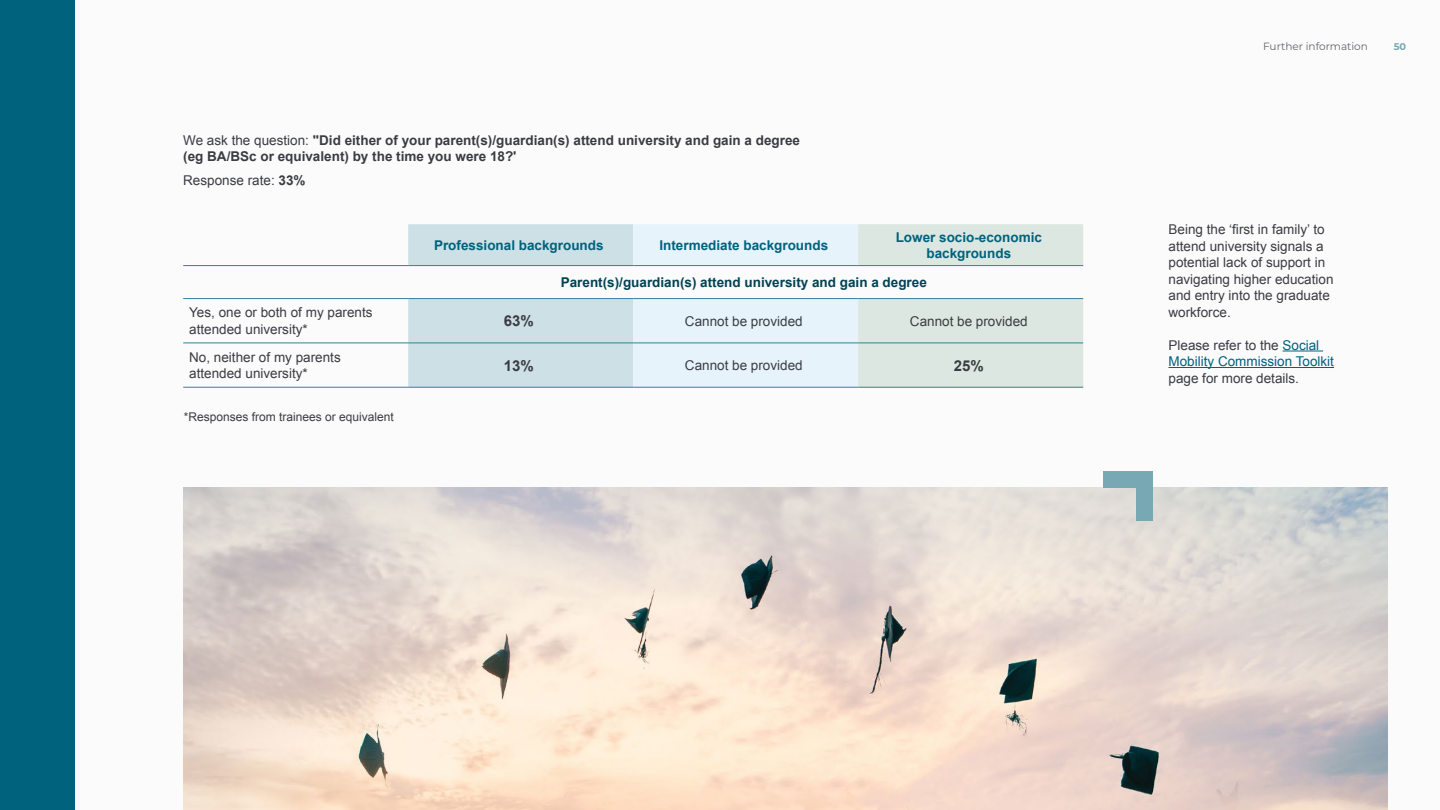
<style>
.page{position:relative;width:1440px;height:810px;background:#fff}
.page>*{position:absolute;margin:0;border:0;box-sizing:border-box;transform-origin:0 0}
.t1{font:700 15px "Arial";color:#3b3c43}
.t2{font:13.5px/16.5px "Arial";color:#3b3c43}
.t3{font:700 13.5px/16.5px "Arial";color:#3b3c43}
.t4{font:700 13.5px/16.5px "Arial";color:#00627d;text-align:center}
.t5{font:700 13.5px "Arial";color:#034252}
.t6{font:13.5px/16.5px "Arial";color:#00627d}
.t7{font:12px "Arial";color:#3b3c43}
.t8{font:10.5px "Montserrat";color:#626369}
.t9{font:700 9.75px "Montserrat";color:#77a8b3}
.s1{font-weight:400}
.s2{font-weight:700}
.s3{color:#3b3c43}
</style>
<div class="page">
<div style="left:67px;top:0;width:1373px;height:810px;background:#fbfbfb"></div>
<svg style="left:408px;top:224px;width:675px;height:163px"></svg>
<hr style="left:183px;top:265px;width:225px;height:1px;background:#338197">
<hr style="left:408px;top:265px;width:225px;height:1px;background:#338197">
<hr style="left:633px;top:265px;width:225px;height:1px;background:#338197">
<hr style="left:858px;top:265px;width:225px;height:1px;background:#338197">
<hr style="left:183px;top:298px;width:225px;height:1px;background:#338197">
<hr style="left:408px;top:298px;width:225px;height:1px;background:#338197">
<hr style="left:633px;top:298px;width:225px;height:1px;background:#338197">
<hr style="left:858px;top:298px;width:225px;height:1px;background:#338197">
<hr style="left:183px;top:343px;width:225px;height:1px;background:#338197">
<hr style="left:408px;top:343px;width:225px;height:1px;background:#338197">
<hr style="left:633px;top:343px;width:225px;height:1px;background:#338197">
<hr style="left:858px;top:343px;width:225px;height:1px;background:#338197">
<hr style="left:183px;top:387px;width:225px;height:1px;background:#338197">
<hr style="left:408px;top:387px;width:225px;height:1px;background:#338197">
<hr style="left:633px;top:387px;width:225px;height:1px;background:#338197">
<hr style="left:858px;top:387px;width:225px;height:1px;background:#338197">
<hr style="left:1283px;top:351px;width:40px;height:1px;background:#00627d">
<hr style="left:1168px;top:367px;width:166px;height:1px;background:#00627d">
<img style="left:184px;top:488px;width:1204px;height:322px">
<div style="left:1136px;top:471px;width:17px;height:49px;background:#77a8b3"></div>
<div style="left:1103px;top:471px;width:50px;height:16px;background:#77a8b3"></div>
<div style="left:0;top:0;width:75px;height:810px;background:#00627d"></div>
<p class="t3" style="left:183px;top:132px;width:618px"><span class="s1">We ask the question:</span> ''Did either of your parent(s)/guardian(s) attend university and gain a degree (eg BA/BSc or equivalent) by the time you were 18?'</p>
<p class="t2" style="left:183px;top:172px;width:124px">Response rate: <span class="s2">33%</span></p>
<p class="t4" style="left:434px;top:237px;width:171px">Professional backgrounds</p>
<p class="t4" style="left:659px;top:237px;width:170px">Intermediate backgrounds</p>
<p class="t4" style="left:896px;top:229px;width:148px">Lower socio-economic backgrounds</p>
<p class="t5" style="left:561px;top:273px;width:368px">Parent(s)/guardian(s) attend university and gain a degree</p>
<p class="t2" style="left:189px;top:305px;width:185px">Yes, one or both of my parents attended university*</p>
<p class="t1" style="left:504px;top:311px;width:32px">63%</p>
<p class="t2" style="left:685px;top:313px;width:119px">Cannot be provided</p>
<p class="t2" style="left:910px;top:313px;width:119px">Cannot be provided</p>
<p class="t2" style="left:189px;top:349px;width:153px">No, neither of my parents attended university*</p>
<p class="t1" style="left:504px;top:355px;width:32px">13%</p>
<p class="t2" style="left:685px;top:357px;width:119px">Cannot be provided</p>
<p class="t1" style="left:954px;top:355px;width:32px">25%</p>
<p class="t7" style="left:184px;top:409px;width:212px">*Responses from trainees or equivalent</p>
<p class="t8" style="left:1263px;top:39px;width:106px">Further information</p>
<p class="t9" style="left:1394px;top:39px;width:14px">50</p>
<p class="t2" style="left:1168px;top:221px;width:167px">Being the ‘first in family’ to attend university signals a potential lack of support in navigating higher education and entry into the graduate workforce.</p>
<p class="t6" style="left:1168px;top:337px;width:167px"><span class="s3">Please refer to the</span> Social<br>Mobility Commission Toolkit</p>
<p class="t2" style="left:1168px;top:370px;width:132px">page for more details.</p>
</div>
